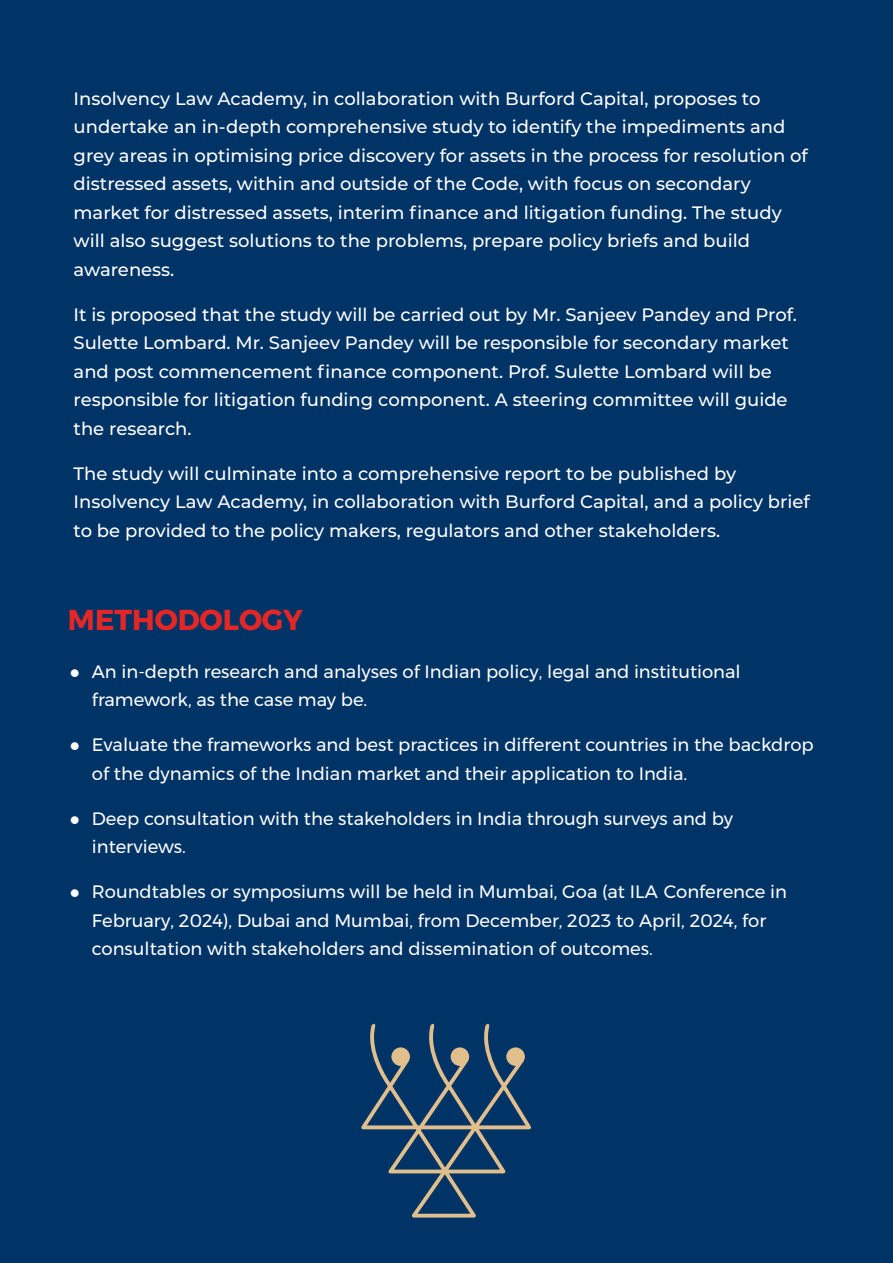
<style>
.page{position:relative;width:893px;height:1263px;background:#036}
.page>*{position:absolute;margin:0;border:0;box-sizing:border-box;transform-origin:0 0}
.t1{font:700 28.8px "Montserrat";color:#e32726}
.t2{font:500 18px/28.5px "Montserrat";color:#fefefe}
.t3{font:18px/28.5px "Montserrat";color:#fefefe}
</style>
<div class="page">
<svg style="left:361px;top:1023px;width:170px;height:194px"></svg>
<p class="t2" style="left:74px;top:84px;width:736px">Insolvency Law Academy, in collaboration with Burford Capital, proposes to undertake an in-depth comprehensive study to identify the impediments and grey areas in optimising price discovery for assets in the process for resolution of distressed assets, within and outside of the Code, with focus on secondary market for distressed assets, interim finance and litigation funding. The study will also suggest solutions to the problems, prepare policy briefs and build awareness.</p>
<p class="t2" style="left:74px;top:300px;width:725px">It is proposed that the study will be carried out by Mr. Sanjeev Pandey and Prof.<br>Sulette Lombard. Mr. Sanjeev Pandey will be responsible for secondary market and post commencement finance component. Prof. Sulette Lombard will be responsible for litigation funding component. A steering committee will guide the research.</p>
<p class="t2" style="left:74px;top:459px;width:738px">The study will culminate into a comprehensive report to be published by<br>Insolvency Law Academy, in collaboration with Burford Capital, and a policy brief to be provided to the policy makers, regulators and other stakeholders.</p>
<h1 class="t1" style="left:68px;top:602px;width:236px">METHODOLOGY</h1>
<p class="t3" style="left:92px;top:657px;width:650px;text-indent:-22px">● An in-depth research and analyses of Indian policy, legal and institutional framework, as the case may be.</p>
<p class="t3" style="left:92px;top:730px;width:723px;text-indent:-22px">● Evaluate the frameworks and best practices in different countries in the backdrop of the dynamics of the Indian market and their application to India.</p>
<p class="t3" style="left:92px;top:804px;width:642px;text-indent:-22px">● Deep consultation with the stakeholders in India through surveys and by interviews.</p>
<p class="t3" style="left:92px;top:877px;width:697px;text-indent:-22px">● Roundtables or symposiums will be held in Mumbai, Goa (at ILA Conference in<br>February, 2024), Dubai and Mumbai, from December, 2023 to April, 2024, for consultation with stakeholders and dissemination of outcomes.</p>
</div>
